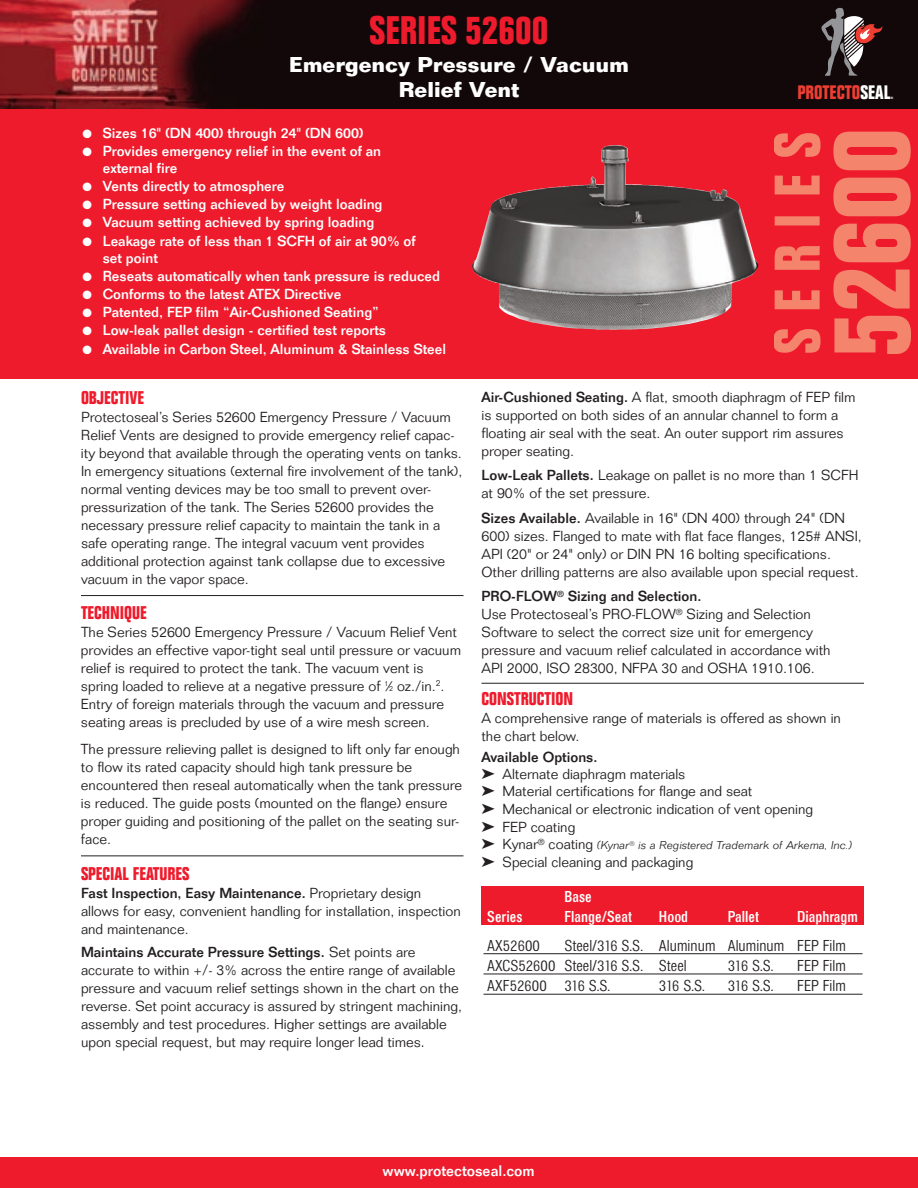
<style>
.page{position:relative;width:918px;height:1188px;background:#fff}
.page>*{position:absolute;margin:0;border:0;box-sizing:border-box;transform-origin:0 0}
.t1{font:700 condensed 39px "Folio Std";color:#ee1b2c}
.t2{font:700 21px/25.2px "Folio Std";color:#fff;text-align:center}
.t3{font:700 condensed 19.05px "Folio Std";color:#ee3e34}
.t4{font:700 condensed 18px "Folio Std";color:#ee1b2c}
.t5{font:300 condensed 15px/20.2px "Folio SBOP";color:#231f20}
.t6{font:500 condensed 15px "Folio SBOP";color:#fff}
.t7{font:500 15px "Folio Std";color:#fff}
.t8{font:300 14.25px/18px "Folio Std";color:#231f20}
.t9{font:500 14.25px/17.1px "Folio Std";color:#fff}
.t10{font:500 14.25px "Folio Std";color:#231f20}
.t11{font:italic 300 12px "Folio TOT";color:#231f20}
.t12{font:700 condensed 3.15px "Folio Std";color:#fff}
.s1{color:#fff}
.s2{font-size:7.2px}
.s3{font-weight:500}
.s4{font-family:"Helvetica Neue";font-stretch:condensed;font-size:15.75px}
.s5{font-family:"Folio Std";font-style:normal;font-size:14.25px}
</style>
<div class="page">
<hr style="left:81px;top:595px;width:382px;height:1px;background:#231f20">
<hr style="left:81px;top:856px;width:382px;height:1px;background:#231f20">
<hr style="left:481px;top:683px;width:383px;height:1px;background:#231f20">
<div style="left:481px;top:886px;width:383px;height:40px;background:#ee1b2c"></div>
<hr style="left:483px;top:953px;width:379px;height:1px;background:#231f20">
<hr style="left:483px;top:974px;width:379px;height:1px;background:#231f20">
<hr style="left:483px;top:994px;width:379px;height:1px;background:#231f20">
<div style="left:0;top:1px;width:918px;height:378px;background:#ee1b2c"></div>
<img style="left:0;top:0;width:918px;height:109px">
<img style="left:472px;top:145px;width:286px;height:185px">
<div style="left:0;top:1157px;width:918px;height:31px;background:#ee1b2c"></div>
<svg style="left:820px;top:8px;width:62px;height:68px;background:#544444"></svg>
<svg style="left:774px;top:133px;width:47px;height:220px"></svg>
<svg style="left:833px;top:132px;width:78px;height:222px"></svg>
<h1 class="t1" style="left:370px;top:16px;width:180px">SERIES 52600</h1>
<h2 class="t2" style="left:289px;top:54px;width:341px">Emergency Pressure / Vacuum<br>Relief Vent</h2>
<p class="t9" style="left:82px;top:125px;width:283px">● Sizes 16" (DN 400) through 24" (DN 600)</p>
<p class="t9" style="left:103px;top:144px;width:280px;text-indent:-20px">● Provides emergency relief in the event of an external fire</p>
<p class="t9" style="left:82px;top:179px;width:204px">● Vents directly to atmosphere</p>
<p class="t9" style="left:82px;top:197px;width:302px">● Pressure setting achieved by weight loading</p>
<p class="t9" style="left:82px;top:215px;width:293px">● Vacuum setting achieved by spring loading</p>
<p class="t9" style="left:103px;top:233px;width:314px;text-indent:-20px">● Leakage rate of less than 1 SCFH of air at 90% of set point</p>
<p class="t9" style="left:82px;top:269px;width:359px">● Reseats automatically when tank pressure is reduced</p>
<p class="t9" style="left:82px;top:287px;width:260px">● Conforms to the latest ATEX Directive</p>
<p class="t9" style="left:82px;top:305px;width:298px">● Patented, FEP film “Air-Cushioned Seating”</p>
<p class="t9" style="left:82px;top:323px;width:305px">● Low-leak pallet design - certified test reports</p>
<p class="t9" style="left:82px;top:341px;width:365px">● Available in Carbon Steel, Aluminum &amp; Stainless Steel</p>
<h3 class="t3" style="left:798px;top:85px;width:94px">PROTECTO<span class="s1">SEAL</span></h3>
<p class="t12" style="left:891px;top:96px;width:4px">®</p>
<p class="t4" style="left:81px;top:392px;width:65px">OBJECTIVE</p>
<p class="t8" style="left:81px;top:410px;width:383px">Protectoseal’s Series 52600 Emergency Pressure / Vacuum Relief Vents are designed to provide emergency relief capac&shy;ity beyond that available through the operating vents on tanks.<br>In emergency situations (external fire involvement of the tank), normal venting devices may be too small to prevent over&shy;pressurization of the tank. The Series 52600 provides the necessary pressure relief capacity to maintain the tank in a safe operating range. The integral vacuum vent provides additional protection against tank collapse due to excessive vacuum in the vapor space.</p>
<p class="t4" style="left:81px;top:606px;width:67px">TECHNIQUE</p>
<p class="t8" style="left:81px;top:625px;width:382px">The Series 52600 Emergency Pressure / Vacuum Relief Vent provides an effective vapor-tight seal until pressure or vacuum relief is required to protect the tank. The vacuum vent is spring loaded to relieve at a negative pressure of <sup>1</sup>⁄<span class="s2">2</span> oz./in.<sup>2</sup>.<br>Entry of foreign materials through the vacuum and pressure seating areas is precluded by use of a wire mesh screen.</p>
<p class="t8" style="left:81px;top:742px;width:383px">The pressure relieving pallet is designed to lift only far enough to flow its rated capacity should high tank pressure be encountered then reseal automatically when the tank pressure is reduced. The guide posts (mounted on the flange) ensure proper guiding and positioning of the pallet on the seating sur&shy;face.</p>
<p class="t4" style="left:81px;top:867px;width:110px">SPECIAL FEATURES</p>
<p class="t8" style="left:81px;top:886px;width:381px"><span class="s3">Fast Inspection, Easy Maintenance.</span> Proprietary design allows for easy, convenient handling for installation, inspection and maintenance.</p>
<p class="t8" style="left:81px;top:945px;width:383px"><span class="s3">Maintains Accurate Pressure Settings.</span> Set points are accurate to within +/- 3% across the entire range of available pressure and vacuum relief settings shown in the chart on the reverse. Set point accuracy is assured by stringent machining, assembly and test procedures. Higher settings are available upon special request, but may require longer lead times<span class="s4">.</span></p>
<p class="t8" style="left:481px;top:389px;width:376px"><span class="s3">Air-Cushioned Seating.</span> A flat, smooth diaphragm of FEP film is supported on both sides of an annular channel to form a floating air seal with the seat. An outer support rim assures proper seating.</p>
<p class="t8" style="left:481px;top:468px;width:379px"><span class="s3">Low-Leak Pallets.</span> Leakage on pallet is no more than 1 SCFH at 90% of the set pressure.</p>
<p class="t8" style="left:481px;top:510px;width:382px"><span class="s3">Sizes Available.</span> Available in 16" (DN 400) through 24" (DN 600) sizes. Flanged to mate with flat face flanges, 125# ANSI, API (20" or 24" only) or DIN PN 16 bolting specifications.<br>Other drilling patterns are also available upon special request.</p>
<p class="t8" style="left:481px;top:589px;width:351px"><span class="s3">PRO-FLOW</span><sup>®</sup> <span class="s3">Sizing and Selection.<br></span>Use Protectoseal’s PRO-FLOW<sup>®</sup> Sizing and Selection Software to select the correct size unit for emergency pressure and vacuum relief calculated in accordance with API 2000, ISO 28300, NFPA 30 and OSHA 1910.106.</p>
<p class="t4" style="left:481px;top:692px;width:93px">CONSTRUCTION</p>
<p class="t8" style="left:481px;top:711px;width:361px">A comprehensive range of materials is offered as shown in the chart below.</p>
<p class="t10" style="left:481px;top:752px;width:117px">Available Options.</p>
<p class="t8" style="left:502px;top:767px;width:312px;line-height:17.5px">Alternate diaphragm materials<br>Material certifications for flange and seat Mechanical or electronic indication of vent opening FEP coating</p>
<p class="t11" style="left:502px;top:838px;width:351px"><span class="s5">Kynar</span><sup>®</sup> <span class="s5">coating</span> (Kynar<sup>®</sup> is a Registered Trademark of Arkema, Inc.)</p>
<p class="t8" style="left:502px;top:854px;width:192px">Special cleaning and packaging</p>
<p class="t6" style="left:564px;top:888px;width:29px">Base</p>
<p class="t6" style="left:487px;top:908px;width:37px">Series</p>
<p class="t6" style="left:564px;top:908px;width:69px">Flange/Seat</p>
<p class="t6" style="left:659px;top:908px;width:31px">Hood</p>
<p class="t6" style="left:728px;top:908px;width:33px">Pallet</p>
<p class="t6" style="left:797px;top:908px;width:62px">Diaphragm</p>
<p class="t5" style="left:487px;top:936px;width:54px">AX52600</p>
<p class="t5" style="left:487px;top:936px;width:360px;text-indent:77px">Steel/316 S.S. Aluminum Aluminum FEP Film<br>AXCS52600 Steel/316 S.S. Steel</p>
<p class="t5" style="left:728px;top:956px;width:47px">316 S.S.</p>
<p class="t5" style="left:797px;top:956px;width:50px">FEP Film</p>
<p class="t5" style="left:487px;top:976px;width:125px">AXF52600 316 S.S.</p>
<p class="t5" style="left:659px;top:976px;width:47px">316 S.S.</p>
<p class="t5" style="left:728px;top:976px;width:47px">316 S.S.</p>
<p class="t5" style="left:797px;top:976px;width:50px">FEP Film</p>
<p class="t7" style="left:383px;top:1165px;width:154px">www.protectoseal.com</p>
</div>
